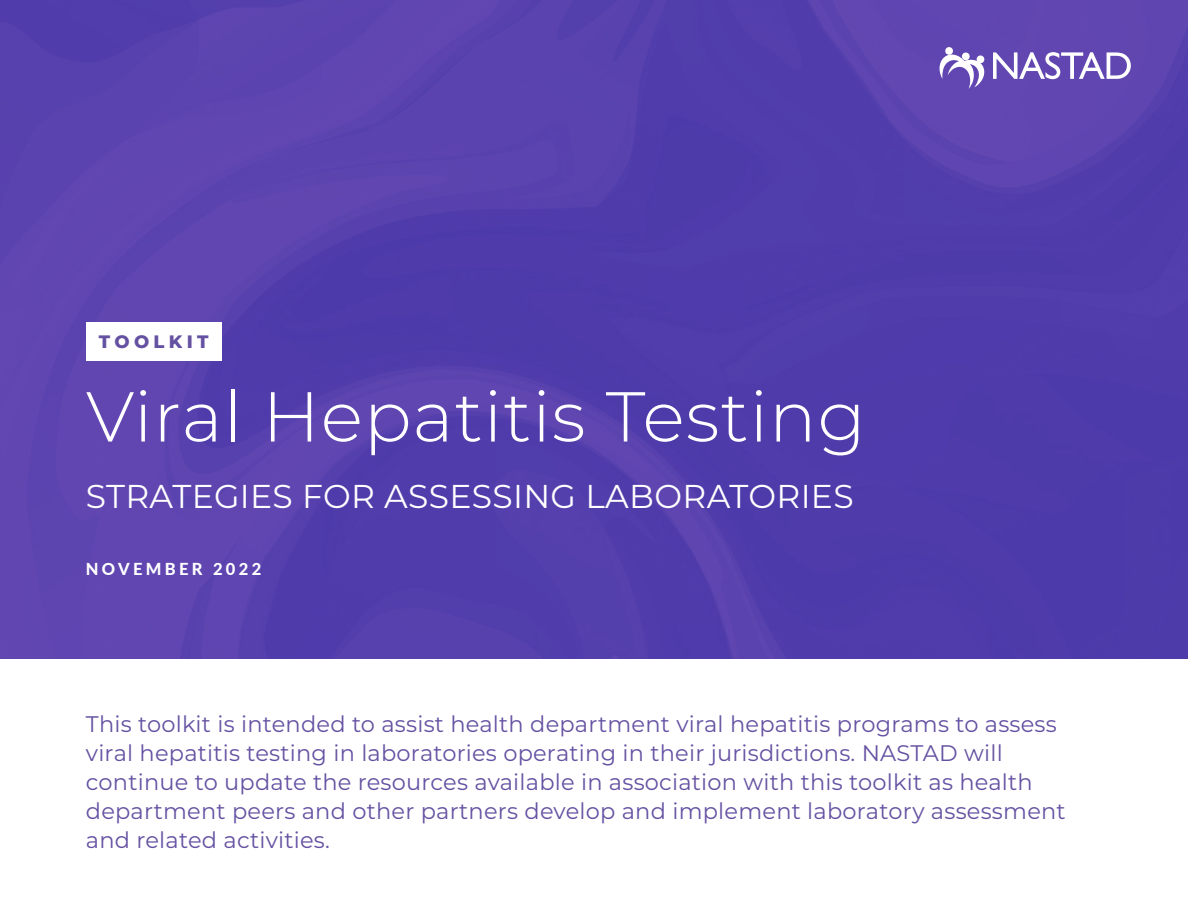
<style>
.page{position:relative;width:1188px;height:918px;background:#fff}
.page>*{position:absolute;margin:0;border:0;box-sizing:border-box;transform-origin:0 0}
.t1{font:300 70.5px "Montserrat";letter-spacing:.015em;color:#fff}
.t2{font:33px "Montserrat";letter-spacing:.01em;color:#fff}
.t3{font:22.5px/29px "Montserrat";letter-spacing:.01em;color:#6551a2}
.t4{font:800 18px "Montserrat";letter-spacing:.24em;color:#6551a2}
.t5{font:800 16.5px "Lato";letter-spacing:.2em;color:#fff}
</style>
<div class="page">
<img style="left:0;top:0;width:1188px;height:659px">
<div style="left:86px;top:323px;width:136px;height:38px;background:#fff"></div>
<svg style="left:940px;top:47px;width:47px;height:42px"></svg>
<svg style="left:993px;top:52px;width:138px;height:27px"></svg>
<p class="t4" style="left:99px;top:329px;width:111px">TOOLKIT</p>
<h1 class="t1" style="left:86px;top:369px;width:781px">Viral Hepatitis Testing</h1>
<h2 class="t2" style="left:86px;top:474px;width:769px">STRATEGIES FOR ASSESSING LABORATORIES</h2>
<p class="t5" style="left:86px;top:557px;width:177px">NOVEMBER 2022</p>
<p class="t3" style="left:86px;top:708px;width:981px">This toolkit is intended to assist health department viral hepatitis programs to assess viral hepatitis testing in laboratories operating in their jurisdictions. NASTAD will continue to update the resources available in association with this toolkit as health department peers and other partners develop and implement laboratory assessment and related activities.</p>
</div>
